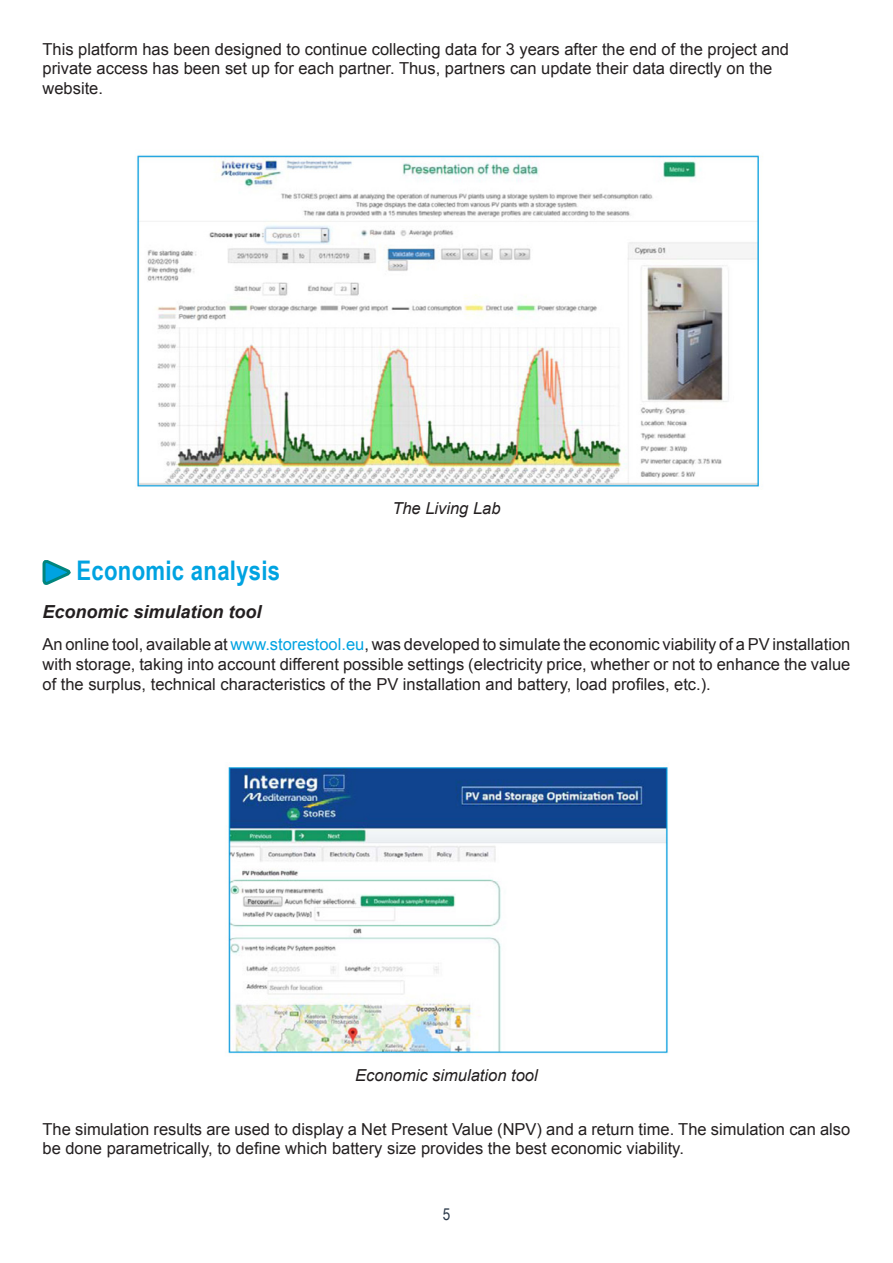
<style>
.page{position:relative;width:893px;height:1263px;background:#fff}
.page>*{position:absolute;margin:0;border:0;box-sizing:border-box;transform-origin:0 0}
.t1{font:700 27px "Arial Narrow";letter-spacing:.01em;color:#00a3e1}
.t2{font:italic 700 18px "Arial";color:#231f20}
.t3{font:16.5px/19.8px "Arial";color:#231f20}
.t4{font:italic 16.5px "Arial";color:#231f20}
.t5{font:16.5px "Arial Narrow";color:#2c3a4a}
.s1{color:#00a3e1}
</style>
<div class="page">
<img style="left:137px;top:155px;width:622px;height:332px">
<img style="left:228px;top:767px;width:440px;height:287px">
<svg style="left:42px;top:560px;width:29px;height:25px"></svg>
<p class="t3" style="left:43px;top:39px;width:748px">This platform has been designed to continue collecting data for 3 years after the end of the project and private access has been set up for each partner. Thus, partners can update their data directly on the website.</p>
<p class="t4" style="left:392px;top:498px;width:110px">The Living Lab</p>
<h1 class="t1" style="left:77px;top:550px;width:205px">Economic analysis</h1>
<p class="t2" style="left:43px;top:600px;width:221px">Economic simulation tool</p>
<p class="t3" style="left:43px;top:635px;width:809px;text-align:justify">An online tool, available at <span class="s1">www.storestool.eu</span>, was developed to simulate the economic viability of a PV installation with storage, taking into account different possible settings (electricity price, whether or not to enhance the value of the surplus, technical characteristics of the PV installation and battery, load profiles, etc.).</p>
<p class="t4" style="left:355px;top:1064px;width:184px">Economic simulation tool</p>
<p class="t3" style="left:43px;top:1119px;width:809px">The simulation results are used to display a Net Present Value (NPV) and a return time. The simulation can also be done parametrically, to define which battery size provides the best economic viability.</p>
<p class="t5" style="left:443px;top:1204px;width:9px">5</p>
</div>
